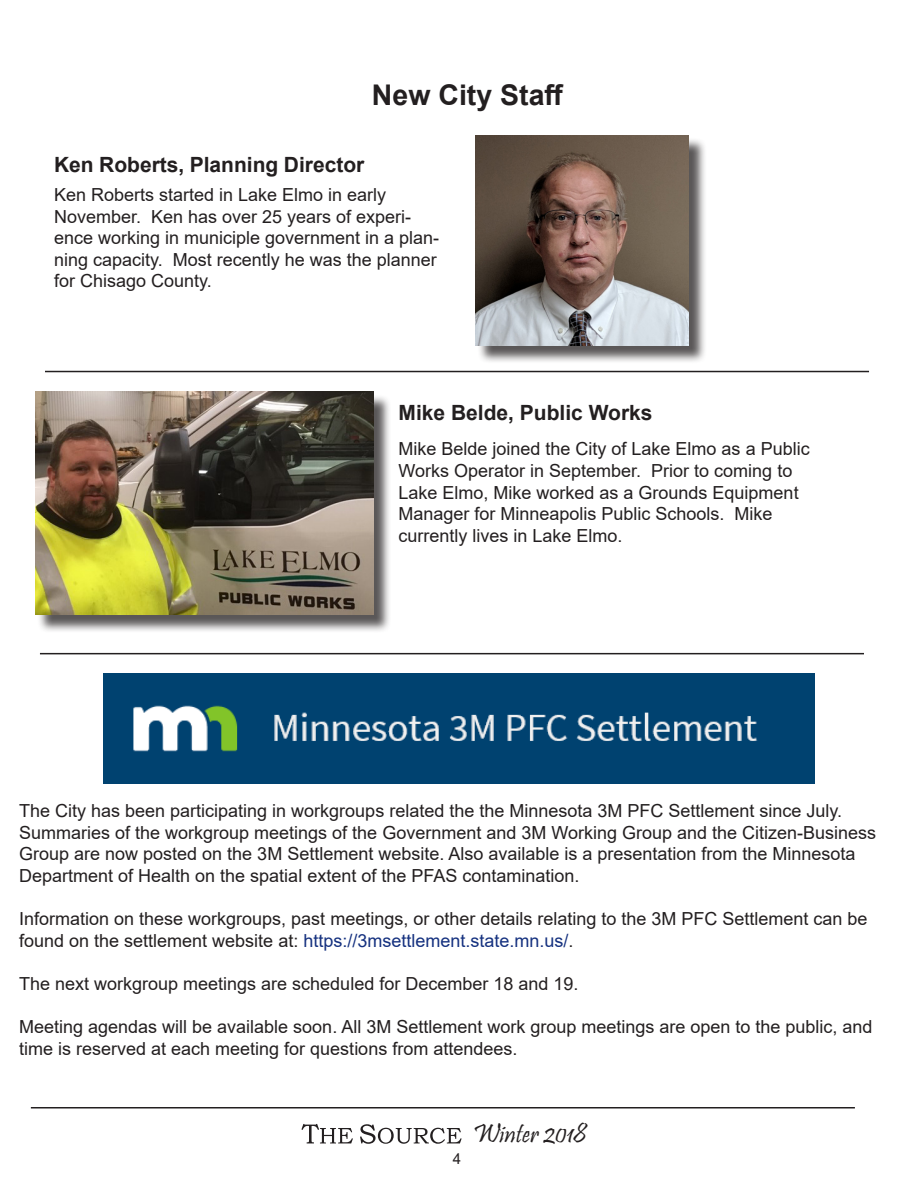
<style>
.page{position:relative;width:918px;height:1188px;background:#fff}
.page>*{position:absolute;margin:0;border:0;box-sizing:border-box;transform-origin:0 0}
.t1{font:700 28.5px "Arial";color:#231f20}
.t2{font:27px "Pristina";color:#231f20}
.t3{font:700 21px "Arial";color:#231f20}
.t4{font:18px/21.6px "Arial";color:#231f20}
.t5{font:15px "Arial";color:#231f20}
.s1{color:#15317f}
</style>
<div class="page">
<img style="left:306px;top:1143px;width:20px;height:1px">
<svg style="left:301px;top:1124px;width:52px;height:19px"></svg>
<svg style="left:360px;top:1124px;width:102px;height:20px"></svg>
<hr style="left:45px;top:371px;width:824px;height:1px;background:#231f20">
<hr style="left:31px;top:1107px;width:824px;height:1px;background:#231f20">
<img style="left:104px;top:674px;width:710px;height:110px">
<hr style="left:40px;top:653px;width:824px;height:1px;background:#231f20">
<div style="left:477px;top:137px;width:230px;height:227px;background:#231f20;opacity:.75"></div>
<img style="left:475px;top:135px;width:213px;height:210px">
<div style="left:38px;top:394px;width:354px;height:239px;background:#231f20;opacity:.75"></div>
<img style="left:35px;top:392px;width:338px;height:222px">
<p class="t1" style="left:372px;top:75px;width:193px">New City Staff</p>
<p class="t3" style="left:54px;top:150px;width:312px">Ken Roberts, Planning Director</p>
<p class="t4" style="left:54px;top:184px;width:334px">Ken Roberts started in Lake Elmo in early</p>
<p class="t4" style="left:54px;top:205px;width:387px">November. Ken has over 25 years of experi&shy;ence working in municiple government in a plan&shy;ning capacity. Most recently he was the planner for Chisago County.</p>
<p class="t3" style="left:399px;top:398px;width:256px">Mike Belde, Public Works</p>
<p class="t4" style="left:399px;top:438px;width:413px">Mike Belde joined the City of Lake Elmo as a Public Works Operator in September. Prior to coming to Lake Elmo, Mike worked as a Grounds Equipment Manager for Minneapolis Public Schools. Mike</p>
<p class="t4" style="left:399px;top:525px;width:226px">currently lives in Lake Elmo.</p>
<p class="t4" style="left:19px;top:800px;width:859px">The City has been participating in workgroups related the the Minnesota 3M PFC Settlement since July.<br>Summaries of the workgroup meetings of the Government and 3M Working Group and the Citizen-Business<br>Group are now posted on the 3M Settlement website. Also available is a presentation from the Minnesota</p>
<p class="t4" style="left:19px;top:865px;width:562px">Department of Health on the spatial extent of the PFAS contamination.</p>
<p class="t4" style="left:19px;top:908px;width:850px">Information on these workgroups, past meetings, or other details relating to the 3M PFC Settlement can be found on the settlement website at: <span class="s1">https://3msettlement.state.mn.us/</span>.</p>
<p class="t4" style="left:19px;top:973px;width:561px">The next workgroup meetings are scheduled for December 18 and 19.</p>
<p class="t4" style="left:19px;top:1016px;width:855px">Meeting agendas will be available soon. All 3M Settlement work group meetings are open to the public, and time is reserved at each meeting for questions from attendees.</p>
<p class="t5" style="left:453px;top:1148px;width:10px">4</p>
<h2 class="t2" style="left:473px;top:1119px;width:115px">Winter 2018</h2>
</div>
